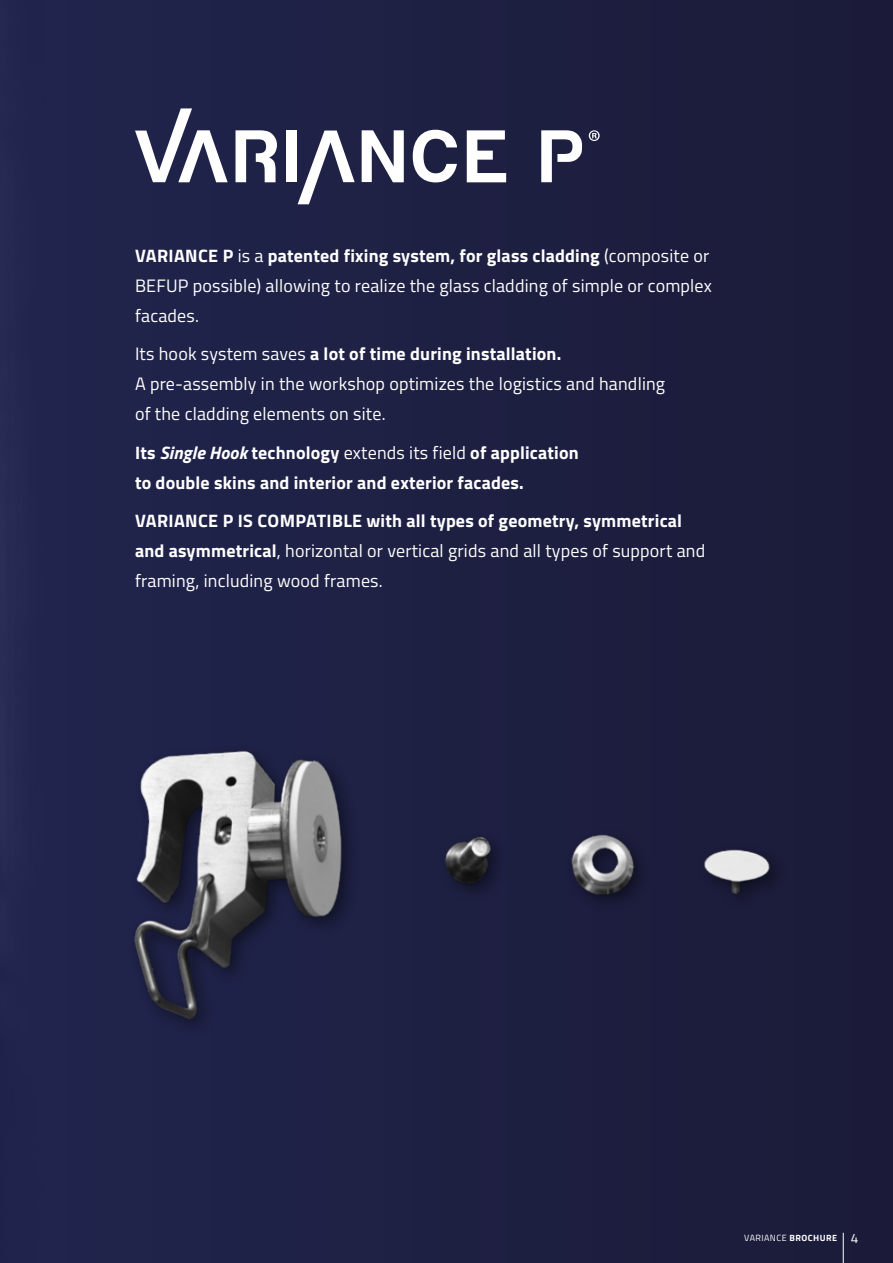
<style>
.page{position:relative;width:893px;height:1263px;background:#1e1f42}
.page>*{position:absolute;margin:0;border:0;box-sizing:border-box;transform-origin:0 0}
.t1{font:18px/30px "Titillium Web";letter-spacing:.01em;color:#fff}
.t2{font:700 18px/30px "Titillium Web";letter-spacing:.01em;color:#fff}
.t3{font:9px "Titillium Web";letter-spacing:.05em;color:#fff}
.s1{font-weight:700}
.s2{font-style:italic}
.s3{font-weight:400}
.s4{font-size:13.5px}
</style>
<div class="page">
<div style="left:0;top:0;width:45px;height:1263px;background:#22264e"></div>
<hr style="left:843px;top:1233px;width:1px;height:30px;background:#fff">
<svg style="left:298px;top:131px;width:57px;height:73px"></svg>
<div style="left:286px;top:130px;width:11px;height:52px;background:#fff"></div>
<svg style="left:362px;top:130px;width:42px;height:52px"></svg>
<svg style="left:413px;top:130px;width:44px;height:52px"></svg>
<svg style="left:236px;top:130px;width:41px;height:52px"></svg>
<svg style="left:541px;top:130px;width:41px;height:52px"></svg>
<svg style="left:467px;top:130px;width:39px;height:52px"></svg>
<svg style="left:135px;top:108px;width:93px;height:74px"></svg>
<svg style="left:589px;top:130px;width:11px;height:11px"></svg>
<img style="left:134px;top:751px;width:647px;height:270px">
<p class="t1" style="left:135px;top:242px;width:578px"><span class="s1">VARIANCE P</span> is a <span class="s1">patented fixing system, for glass cladding</span> (composite or<br>BEFUP possible) allowing to realize the glass cladding of simple or complex facades.</p>
<p class="t1" style="left:135px;top:340px;width:532px">Its hook system saves <span class="s1">a lot of time during installation.<br></span>A pre-assembly in the workshop optimizes the logistics and handling of the cladding elements on site.</p>
<p class="t2" style="left:135px;top:439px;width:445px">Its <span class="s2">Single Hook</span> technology <span class="s3">extends its field</span> of application to double skins and interior and exterior facades.</p>
<p class="t1" style="left:135px;top:507px;width:572px"><span class="s1">VARIANCE P IS COMPATIBLE with all types of geometry, symmetrical and asymmetrical</span>, horizontal or vertical grids and all types of support and framing, including wood frames.</p>
<p class="t3" style="left:744px;top:1234px;width:116px">VARIANCE <span class="s1">BROCHURE</span> <span class="s4">4</span></p>
</div>
